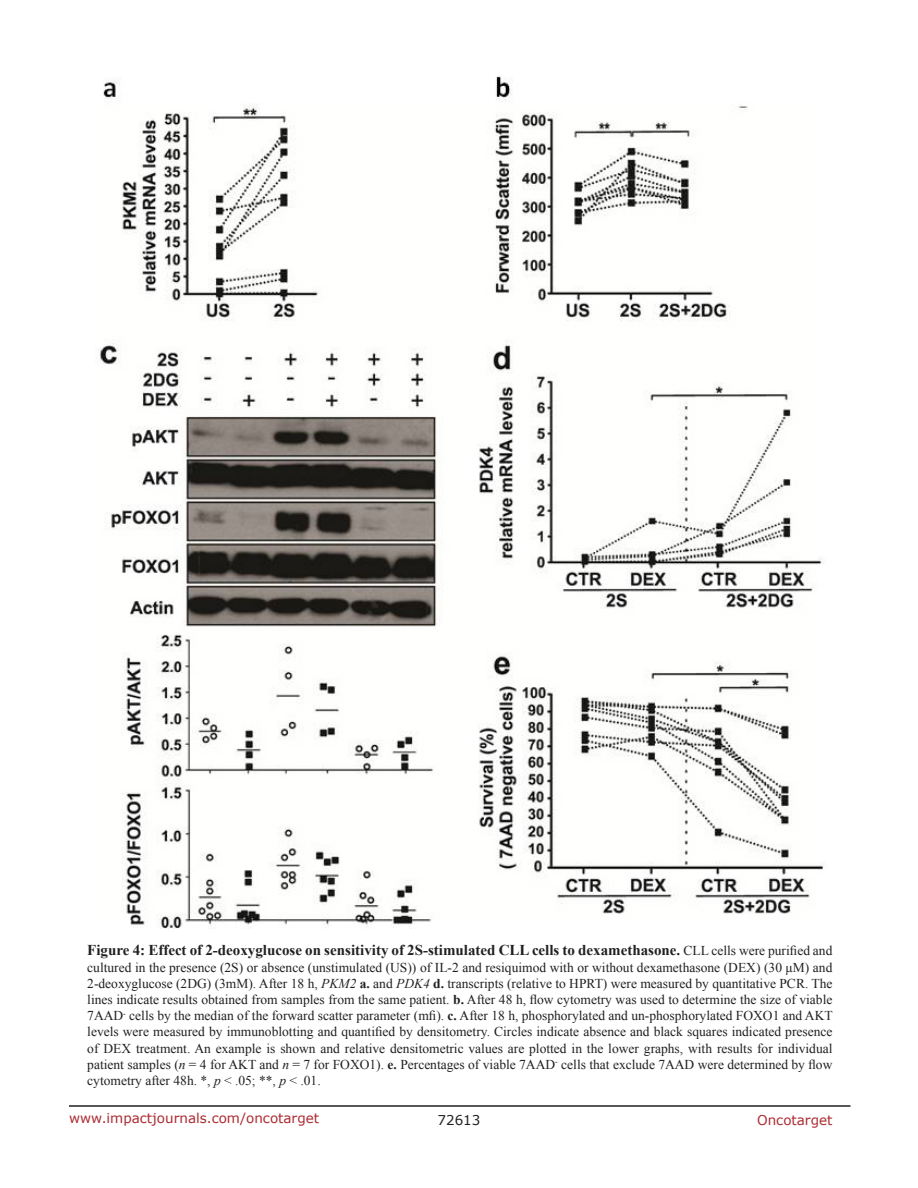
<style>
.page{position:relative;width:918px;height:1188px;background:#fff}
.page>*{position:absolute;margin:0;border:0;box-sizing:border-box;transform-origin:0 0}
.FigureText{font:700 15px "Times New Roman";color:#221f22}
.FigureText-2{font:13.5px/16.2px "Times New Roman";color:#221f22;text-align:justify}
.t1{font:13.5px "Verdana";color:#ac2b31}
.t2{font:13.5px "Verdana";color:#221f22}
.s1{font-weight:400;font-size:13.5px}
.s2{font-style:italic}
.s3{font-weight:700}
</style>
<div class="page">
<hr style="left:69px;top:1105px;width:781px;height:2px;background:#231f20">
<img style="left:98px;top:76px;width:726px;height:853px">
<p class="FigureText" style="left:87px;top:940px;width:747px">Figure 4: Effect of 2-deoxyglucose on sensitivity of 2S-stimulated CLL cells to dexamethasone. <span class="s1">CLL cells were purified and</span></p>
<p class="FigureText-2" style="left:87px;top:959px;width:747px">cultured in the presence (2S) or absence (unstimulated (US)) of IL-2 and resiquimod with or without dexamethasone (DEX) (30 μM) and 2-deoxyglucose (2DG) (3mM). After 18 h, <span class="s2">PKM2</span> <span class="s3">a.</span> and <span class="s2">PDK4</span> <span class="s3">d.</span> transcripts (relative to HPRT) were measured by quantitative PCR. The lines indicate results obtained from samples from the same patient. <span class="s3">b.</span> After 48 h, flow cytometry was used to determine the size of viable 7AAD<sup>-</sup> cells by the median of the forward scatter parameter (mfi). <span class="s3">c.</span> After 18 h, phosphorylated and un-phosphorylated FOXO1 and AKT levels were measured by immunoblotting and quantified by densitometry. Circles indicate absence and black squares indicated presence of DEX treatment. An example is shown and relative densitometric values are plotted in the lower graphs, with results for individual patient samples (<span class="s2">n</span> = 4 for AKT and <span class="s2">n</span> = 7 for FOXO1). <span class="s3">e.</span> Percentages of viable 7AAD<sup>-</sup> cells that exclude 7AAD were determined by flow cytometry after 48h. *, <span class="s2">p</span> &lt; .05; **, <span class="s2">p</span> &lt; .01.</p>
<p class="t1" style="left:69px;top:1109px;width:252px">www.impactjournals.com/oncotarget</p>
<p class="t2" style="left:438px;top:1111px;width:44px">72613</p>
<p class="t1" style="left:757px;top:1111px;width:77px">Oncotarget</p>
</div>
